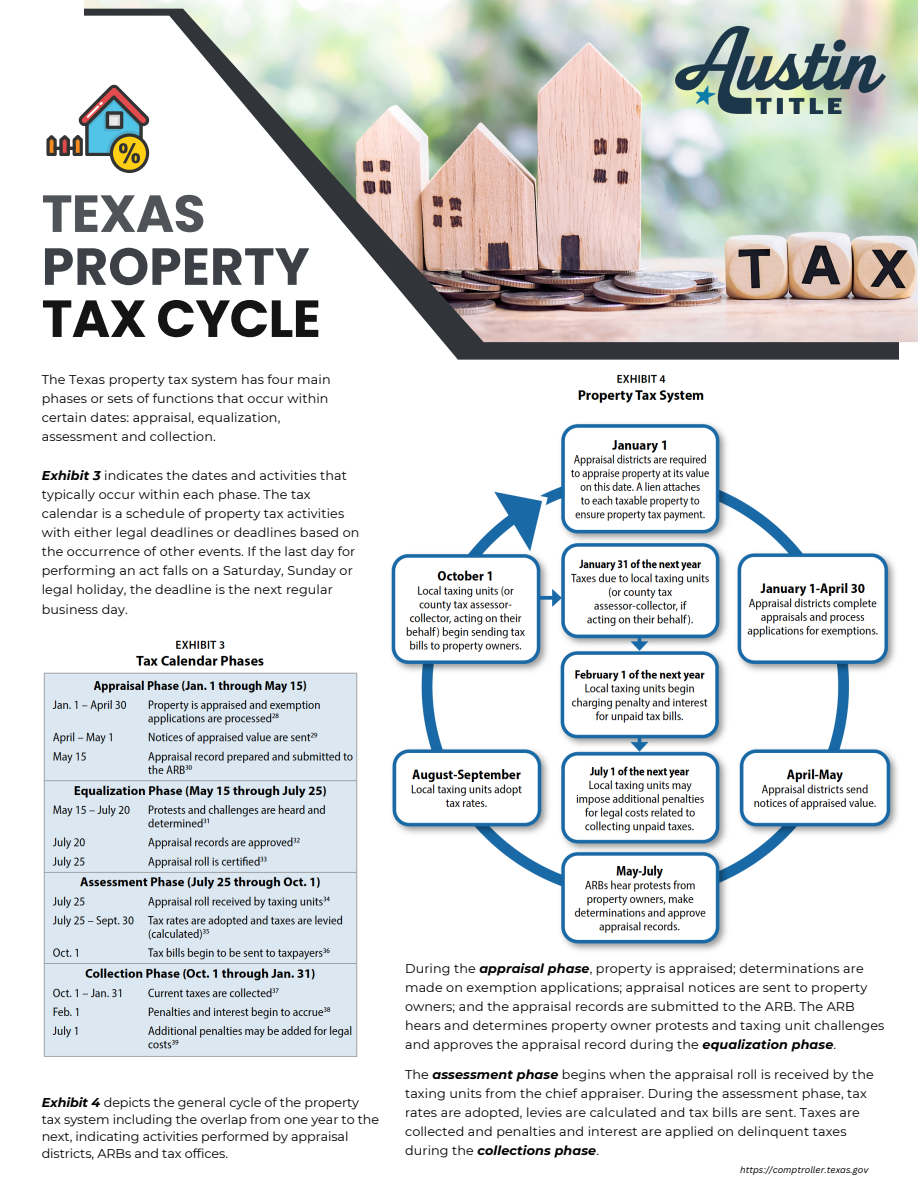
<style>
.page{position:relative;width:918px;height:1188px;background:#fff}
.page>*{position:absolute;margin:0;border:0;box-sizing:border-box;transform-origin:0 0}
.t1{font:700 52.05px "Poppins";color:#3d4147}
.t2{font:700 52.05px "Poppins";letter-spacing:-.015em;color:#141415}
.t3{font:700 52.05px "Poppins";letter-spacing:-.015em;color:#505459}
.t4{font:12.75px/19px "Montserrat";letter-spacing:.01em;color:#000}
.t5{font:italic 9px "Canva Sans";color:#000}
.s1{font-weight:700;font-style:italic}
</style>
<div class="page">
<img style="left:391px;top:351px;width:508px;height:600px">
<svg style="left:391px;top:342px;width:507px;height:18px;background:#4d5155"></svg>
<img style="left:84px;top:0;width:834px;height:342px">
<img style="left:43px;top:640px;width:315px;height:417px">
<img style="left:675px;top:27px;width:211px;height:86px">
<svg style="left:46px;top:84px;width:104px;height:89px"></svg>
<p class="t3" style="left:42px;top:177px;width:165px">TEXAS</p>
<p class="t1" style="left:42px;top:230px;width:269px">PROPERTY</p>
<p class="t2" style="left:42px;top:282px;width:281px">TAX CYCLE</p>
<p class="t4" style="left:42px;top:370px;width:291px">The Texas property tax system has four main phases or sets of functions that occur within certain dates: appraisal, equalization, assessment and collection.</p>
<p class="t4" style="left:42px;top:466px;width:319px"><span class="s1">Exhibit 3</span> indicates the dates and activities that typically occur within each phase. The tax calendar is a schedule of property tax activities with either legal deadlines or deadlines based on the occurrence of other events. If the last day for performing an act falls on a Saturday, Sunday or legal holiday, the deadline is the next regular business day.</p>
<p class="t4" style="left:42px;top:1094px;width:339px;line-height:17px"><span class="s1">Exhibit 4</span> depicts the general cycle of the property tax system including the overlap from one year to the next, indicating activities performed by appraisal districts, ARBs and tax offices.</p>
<p class="t4" style="left:405px;top:958px;width:481px">During the <span class="s1">appraisal phase</span>, property is appraised; determinations are made on exemption applications; appraisal notices are sent to property owners; and the appraisal records are submitted to the ARB. The ARB hears and determines property owner protests and taxing unit challenges and approves the appraisal record during the <span class="s1">equalization phase</span>.</p>
<p class="t4" style="left:405px;top:1065px;width:470px">The <span class="s1">assessment phase</span> begins when the appraisal roll is received by the taxing units from the chief appraiser. During the assessment phase, tax rates are adopted, levies are calculated and tax bills are sent. Taxes are collected and penalties and interest are applied on delinquent taxes during the <span class="s1">collections phase</span>.</p>
<p class="t5" style="left:740px;top:1164px;width:130px">https://comptroller.texas.gov</p>
</div>
